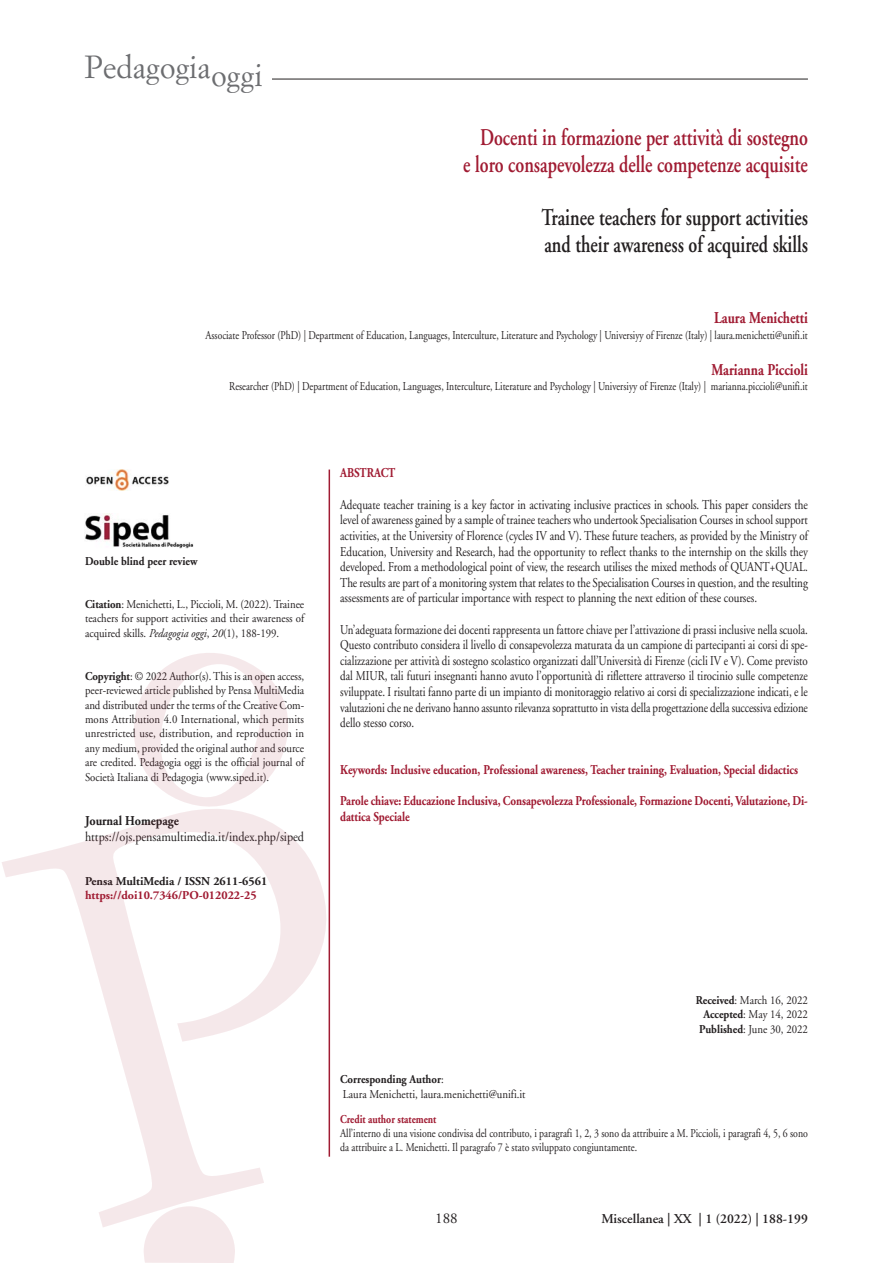
<style>
.page{position:relative;width:893px;height:1263px;background:#fff}
.page>*{position:absolute;margin:0;border:0;box-sizing:border-box;transform-origin:0 0}
.t1{font:31.5px "Simoncini Garamond";color:#6c6d70;scale:.94 1}
.t2{font:600 24px/26.8px "Adobe Garamond";color:#a01b32;text-align:right;scale:.75 1}
.t3{font:600 24px/26.8px "Adobe Garamond";color:#231f20;scale:.75 1}
.t4{font:700 16.5px "Adobe Garamond";color:#a01b32;scale:.8 1}
.t5{font:15px "Adobe Garamond";color:#231f20}
.t6{font:13.5px/15.6px "Adobe Garamond";letter-spacing:-.005em;color:#231f20;text-align:justify;scale:.82 1}
.t7{font:13.5px/15.6px "Adobe Garamond";letter-spacing:-.005em;color:#231f20;text-align:justify;scale:.81 1}
.t8{font:700 13.5px/15.6px "Adobe Garamond";letter-spacing:-.005em;color:#a01b32;scale:.82 1}
.t9{font:13.5px "Adobe Garamond";letter-spacing:-.005em;color:#231f20;scale:.9 1}
.t10{font:600 13.5px "Adobe Garamond";color:#231f20}
.t11{font:700 13.5px "Adobe Garamond";color:#231f20;scale:.9 1}
.t12{font:12px/14.4px "Adobe Garamond";color:#231f20;text-align:justify;scale:.9 1}
.t13{font:12px "Adobe Garamond";color:#231f20;scale:.8 1}
.t14{font:12px/14.1px "Adobe Garamond";color:#231f20;scale:.82 1}
.t15{font:700 12px "Adobe Garamond";color:#a01b32}
.t16{font:700 12px "Adobe Garamond";color:#231f20}
.t17{font:700 12px "Adobe Garamond";color:#a01b32;scale:.82 1}
.t18{font:700 12px "Adobe Garamond";color:#231f20;scale:.9 1}
.s1{font-weight:700}
.s2{font-style:italic}
</style>
<div class="page">
<img style="left:86px;top:470px;width:82px;height:21px">
<hr style="left:271px;top:79px;width:537px;height:1px;background:#231f20">
<img style="left:85px;top:513px;width:109px;height:36px">
<hr style="left:329px;top:470px;width:1px;height:687px;background:#a01b32">
<svg style="left:2px;top:795px;width:329px;height:432px"></svg>
<svg style="left:126px;top:653px;width:170px;height:166px"></svg>
<svg style="left:144px;top:1206px;width:91px;height:57px"></svg>
<h1 class="t1" style="left:85px;top:54px;width:190px">Pedagogiaoggi</h1>
<h2 class="t2" style="left:463px;top:126px;width:461px">Docenti in formazione per attività di sostegno<br>e loro consapevolezza delle competenze acquisite</h2>
<h2 class="t3" style="left:541px;top:207px;width:357px">Trainee teachers for support activities and their awareness of acquired skills</h2>
<p class="t4" style="left:714px;top:311px;width:119px">Laura Menichetti</p>
<p class="t13" style="left:205px;top:328px;width:754px">Associate Professor (PhD) | Department of Education, Languages, Interculture, Literature and Psychology | Universiyy of Firenze (Italy) | laura.menichetti@unifi.it</p>
<p class="t4" style="left:711px;top:363px;width:122px">Marianna Piccioli</p>
<p class="t13" style="left:229px;top:380px;width:725px">Researcher (PhD) | Department of Education, Languages, Interculture, Literature and Psychology | Universiyy of Firenze (Italy) | marianna.piccioli@unifi.it</p>
<p class="t18" style="left:85px;top:556px;width:126px">Double blind peer review</p>
<p class="t12" style="left:85px;top:597px;width:245px"><span class="s1">Citation</span>: Menichetti, L., Piccioli, M. (2022). Trainee teachers for support activities and their awareness of acquired skills. <span class="s2">Pedagogia oggi</span>, <span class="s2">20</span>(1), 188-199.</p>
<p class="t12" style="left:85px;top:669px;width:245px"><span class="s1">Copyright</span>: © 2022 Author(s). This is an open access, peer-reviewed article published by Pensa MultiMedia and distributed under the terms of the Creative Com&shy;mons Attribution 4.0 International, which permits unrestricted use, distribution, and reproduction in any medium, provided the original author and source are credited. Pedagogia oggi is the official journal of Società Italiana di Pedagogia (www.siped.it).</p>
<p class="t11" style="left:85px;top:815px;width:106px">Journal Homepage</p>
<p class="t9" style="left:85px;top:830px;width:245px">https://ojs.pensamultimedia.it/index.php/siped</p>
<p class="t16" style="left:85px;top:876px;width:184px">Pensa MultiMedia / ISSN 2611-6561</p>
<p class="t15" style="left:85px;top:891px;width:173px">https://doi10.7346/PO-012022-25</p>
<p class="t8" style="left:340px;top:467px;width:69px">ABSTRACT</p>
<p class="t6" style="left:340px;top:497px;width:572px">Adequate teacher training is a key factor in activating inclusive practices in schools. This paper considers the level of awareness gained by a sample of trainee teachers who undertook Specialisation Courses in school support activities, at the University of Florence (cycles IV and V). These future teachers, as provided by the Ministry of Education, University and Research, had the opportunity to reflect thanks to the internship on the skills they developed. From a methodological point of view, the research utilises the mixed methods of QUANT+QUAL.<br>The results are part of a monitoring system that relates to the Specialisation Courses in question, and the resulting assessments are of particular importance with respect to planning the next edition of these courses.</p>
<p class="t7" style="left:340px;top:622px;width:579px">Un’adeguata formazione dei docenti rappresenta un fattore chiave per l’attivazione di prassi inclusive nella scuola.<br>Questo contributo considera il livello di consapevolezza maturata da un campione di partecipanti ai corsi di spe&shy;cializzazione per attività di sostegno scolastico organizzati dall’Università di Firenze (cicli IV e V). Come previsto dal MIUR, tali futuri insegnanti hanno avuto l’opportunità di riflettere attraverso il tirocinio sulle competenze sviluppate. I risultati fanno parte di un impianto di monitoraggio relativo ai corsi di specializzazione indicati, e le valutazioni che ne derivano hanno assunto rilevanza soprattutto in vista della progettazione della successiva edizione dello stesso corso.</p>
<p class="t8" style="left:340px;top:763px;width:560px">Keywords: Inclusive education, Professional awareness, Teacher training, Evaluation, Special didactics</p>
<p class="t8" style="left:340px;top:794px;width:572px">Parole chiave: Educazione Inclusiva, Consapevolezza Professionale, Formazione Docenti, Valutazione, Di&shy;dattica Speciale</p>
<p class="t12" style="left:340px;top:1072px;width:208px"><span class="s1">Corresponding Author</span>:<br>Laura Menichetti, laura.menichetti@unifi.it</p>
<p class="t12" style="left:696px;top:993px;width:126px;text-align:right"><span class="s1">Received</span>: March 16, 2022<br><span class="s1">Accepted</span>: May 14, 2022<br><span class="s1">Published</span>: June 30, 2022</p>
<p class="t17" style="left:340px;top:1114px;width:119px">Credit author statement</p>
<p class="t14" style="left:340px;top:1127px;width:572px">All’interno di una visione condivisa del contributo, i paragrafi 1, 2, 3 sono da attribuire a M. Piccioli, i paragrafi 4, 5, 6 sono da attribuire a L. Menichetti. Il paragrafo 7 è stato sviluppato congiuntamente.</p>
<p class="t5" style="left:435px;top:1210px;width:24px">188</p>
<p class="t10" style="left:601px;top:1213px;width:208px">Miscellanea | XX | 1 (2022) | 188-199</p>
</div>
